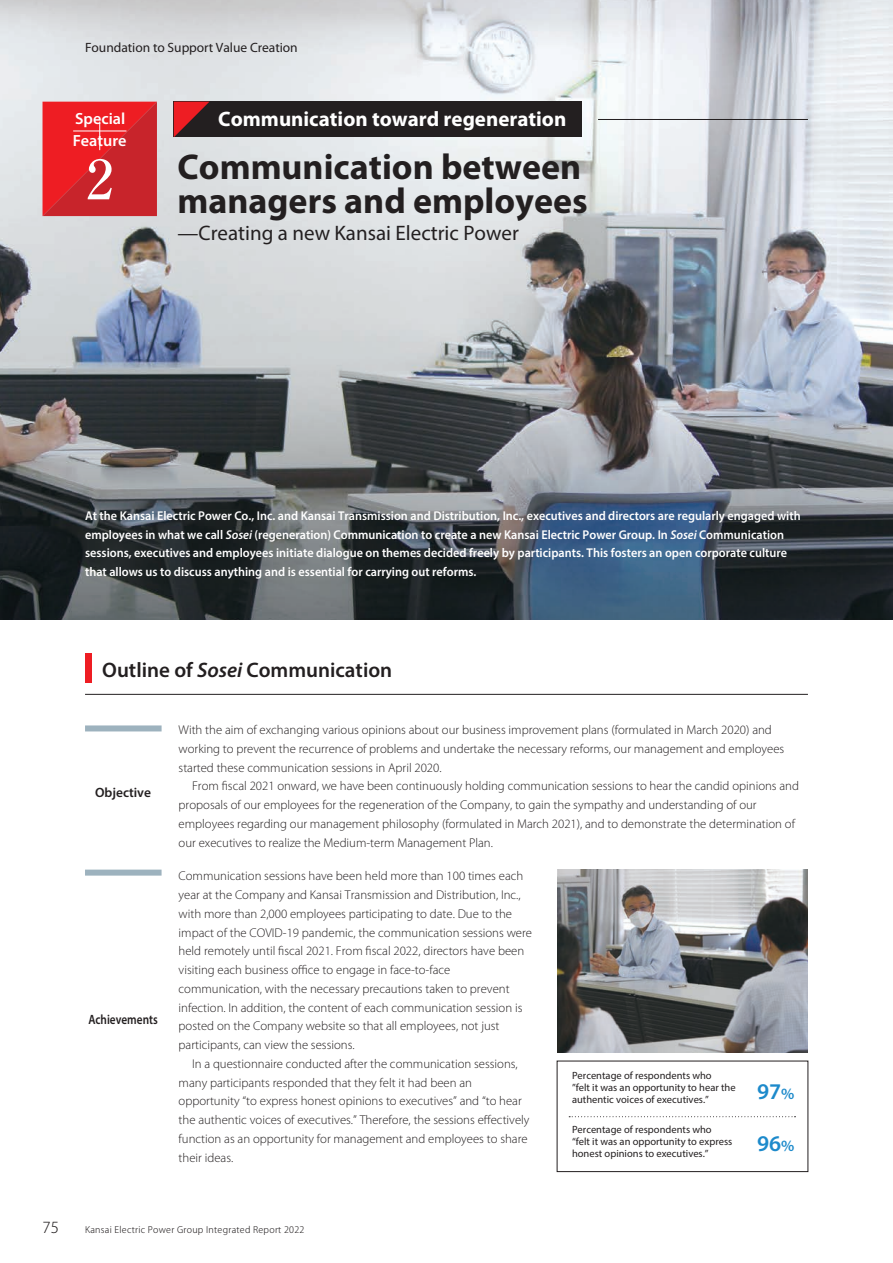
<style>
.page{position:relative;width:893px;height:1263px;background:#fff}
.page>*{position:absolute;margin:0;border:0;box-sizing:border-box;transform-origin:0 0}
.t1{font:500 54px "Ryumin Pro";color:#fff}
.t2{font:700 36px/33.8px "Myriad Pro";color:#231f20}
.t3{font:600 22.5px "Myriad Pro";color:#1d8acb}
.t4{font:21px "Myriad Pro";color:#231f20}
.t5{font:700 21px "Myriad Pro";color:#fff}
.t6{font:600 21px "Myriad Pro";color:#231f20}
.t7{font:600 16.2px/22px "Myriad Pro";color:#fff}
.t8{font:300 15px "Koz Go Pro";color:#231f20}
.t9{font:13.5px "Myriad Pro";letter-spacing:-.005em;color:#231f20}
.t10{font:600 13.5px "Myriad Pro";color:#231f20;scale:.84 1}
.t11{font:600 13.5px "Myriad Pro";color:#231f20}
.t12{font:300 12.75px/18.8px "Myriad Pro";color:#231f20}
.t13{font:600 12.75px/18.8px "Myriad Pro";color:#fff;scale:.96 1}
.t14{font:10.5px/12px "Myriad Pro";color:#231f20}
.t15{font:300 9px "Koz Go Pro";letter-spacing:.03em;color:#231f20}
.s1{font-style:italic}
.s2{font-size:15.75px}
</style>
<div class="page">
<img style="left:0;top:0;width:893px;height:619px">
<img style="left:557px;top:870px;width:251px;height:182px">
<hr style="left:85px;top:694px;width:723px;height:1px;background:#231f20">
<div style="left:174px;top:102px;width:408px;height:35px;background:#231f20"></div>
<svg style="left:174px;top:102px;width:35px;height:35px"></svg>
<svg style="left:43px;top:102px;width:114px;height:114px;background:#da2228"></svg>
<hr style="left:598px;top:119px;width:210px;height:1px;background:#231f20">
<div style="left:85px;top:725px;width:77px;height:6px;background:#9db2be"></div>
<div style="left:85px;top:870px;width:77px;height:6px;background:#9db2be"></div>
<div style="left:85px;top:653px;width:6px;height:30px;background:#ee1d23"></div>
<hr style="left:73px;top:131px;width:53px;height:1px;background:#fff">
<div style="left:557px;top:1061px;width:251px;height:111px;border:1px solid #231f20"></div>
<svg style="left:569px;top:1116px;width:226px;height:1px"></svg>
<p class="t9" style="left:85px;top:40px;width:214px">Foundation to Support Value Creation</p>
<p class="t7" style="left:73px;top:107px;width:55px">Special<br>Feature</p>
<h3 class="t5" style="left:218px;top:106px;width:350px">Communication toward regeneration</h3>
<h1 class="t1" style="left:86px;top:137px;width:28px">2</h1>
<h2 class="t2" style="left:178px;top:149px;width:412px">Communication between managers and employees</h2>
<h3 class="t4" style="left:178px;top:220px;width:343px">—Creating a new Kansai Electric Power</h3>
<p class="t13" style="left:85px;top:506px;width:747px">At the Kansai Electric Power Co., Inc. and Kansai Transmission and Distribution, Inc., executives and directors are regularly engaged with employees in what we call <span class="s1">Sosei</span> (regeneration) Communication to create a new Kansai Electric Power Group. In <span class="s1">Sosei</span> Communication sessions, executives and employees initiate dialogue on themes decided freely by participants. This fosters an open corporate culture that allows us to discuss anything and is essential for carrying out reforms.</p>
<h3 class="t6" style="left:102px;top:656px;width:291px">Outline of <span class="s1">Sosei</span> Communication</h3>
<p class="t11" style="left:95px;top:784px;width:58px">Objective</p>
<p class="t10" style="left:88px;top:1010px;width:84px">Achievements</p>
<p class="t12" style="left:179px;top:721px;width:607px">With the aim of exchanging various opinions about our business improvement plans (formulated in March 2020) and working to prevent the recurrence of problems and undertake the necessary reforms, our management and employees started these communication sessions in April 2020.</p>
<p class="t12" style="left:179px;top:777px;width:622px;text-indent:14px">From fiscal 2021 onward, we have been continuously holding communication sessions to hear the candid opinions and proposals of our employees for the regeneration of the Company, to gain the sympathy and understanding of our employees regarding our management philosophy (formulated in March 2021), and to demonstrate the determination of our executives to realize the Medium-term Management Plan.</p>
<p class="t12" style="left:179px;top:867px;width:355px">Communication sessions have been held more than 100 times each year at the Company and Kansai Transmission and Distribution, Inc., with more than 2,000 employees participating to date. Due to the impact of the COVID-19 pandemic, the communication sessions were held remotely until fiscal 2021. From fiscal 2022, directors have been visiting each business office to engage in face-to-face communication, with the necessary precautions taken to prevent infection. In addition, the content of each communication session is posted on the Company website so that all employees, not just participants, can view the sessions.</p>
<p class="t12" style="left:179px;top:1054px;width:352px;text-indent:14px">In a questionnaire conducted after the communication sessions, many participants responded that they felt it had been an opportunity “to express honest opinions to executives” and “to hear the authentic voices of executives.” Therefore, the sessions effectively function as an opportunity for management and employees to share their ideas.</p>
<p class="t14" style="left:572px;top:1069px;width:165px">Percentage of respondents who<br>”felt it was an opportunity to hear the authentic voices of executives.”</p>
<p class="t14" style="left:572px;top:1123px;width:162px">Percentage of respondents who<br>“felt it was an opportunity to express honest opinions to executives.”</p>
<h3 class="t3" style="left:757px;top:1077px;width:39px">97<span class="s2">%</span></h3>
<h3 class="t3" style="left:757px;top:1129px;width:39px">96<span class="s2">%</span></h3>
<p class="t8" style="left:43px;top:1218px;width:18px">75</p>
<p class="t15" style="left:85px;top:1224px;width:221px">Kansai Electric Power Group Integrated Report 2022</p>
</div>
